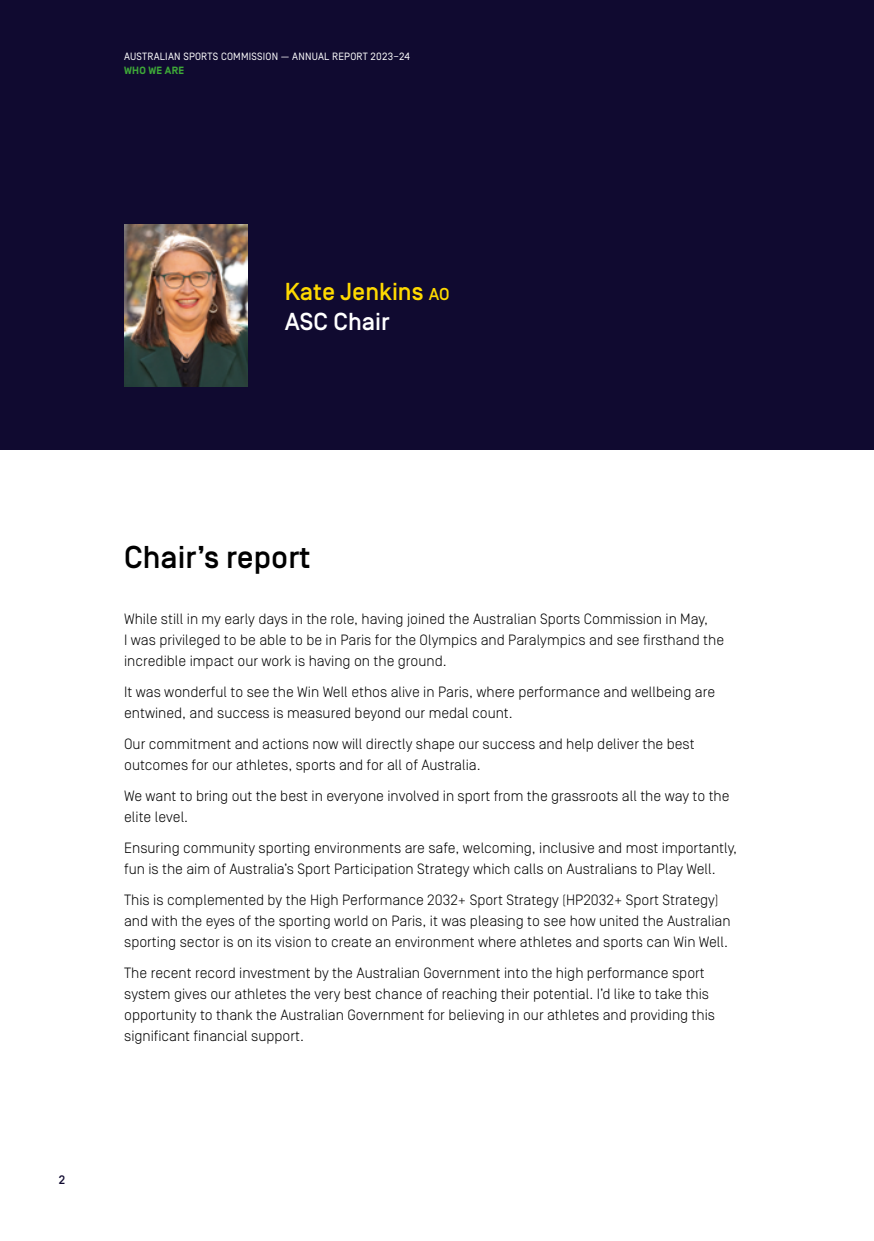
<style>
.page{position:relative;width:874px;height:1241px;background:#fff}
.page>*{position:absolute;margin:0;border:0;box-sizing:border-box;transform-origin:0 0}
.t1{font:500 31.5px "Simplon Norm";color:#000}
.Body_text{font:500 24.5px "Simplon Norm";color:#ffda00}
.Body_text-2{font:500 24.5px "Simplon Norm";color:#fff}
.Body_text-3{font:300 14.88px/21px "Simplon Norm";color:#000}
.t2{font:500 12.25px "Simplon Norm";color:#100a30}
.t3{font:10.5px "Simplon Norm";letter-spacing:.02em;color:#fff}
.t4{font:700 10.5px "Simplon Norm";letter-spacing:.02em;color:#3ea938}
.s1{font-size:17.15px}
</style>
<div class="page">
<div style="left:0;top:0;width:873px;height:449px;background:#100a30"></div>
<img style="left:124px;top:224px;width:123px;height:162px">
<p class="t3" style="left:124px;top:51px;width:287px">AUSTRALIAN SPORTS COMMISSION — ANNUAL REPORT 2023–24</p>
<p class="t4" style="left:124px;top:65px;width:61px">WHO WE ARE</p>
<p class="Body_text" style="left:284px;top:279px;width:166px">Kate Jenkins <span class="s1">ao</span></p>
<p class="Body_text-2" style="left:284px;top:309px;width:106px">ASC Chair</p>
<p class="t2" style="left:59px;top:1172px;width:8px">2</p>
<h2 class="t1" style="left:124px;top:540px;width:188px">Chair’s report</h2>
<p class="Body_text-3" style="left:124px;top:608px;width:601px">While still in my early days in the role, having joined the Australian Sports Commission in May,<br>I was privileged to be able to be in Paris for the Olympics and Paralympics and see firsthand the incredible impact our work is having on the ground.</p>
<p class="Body_text-3" style="left:124px;top:681px;width:592px">It was wonderful to see the Win Well ethos alive in Paris, where performance and wellbeing are entwined, and success is measured beyond our medal count.</p>
<p class="Body_text-3" style="left:124px;top:733px;width:572px">Our commitment and actions now will directly shape our success and help deliver the best outcomes for our athletes, sports and for all of Australia.</p>
<p class="Body_text-3" style="left:124px;top:785px;width:606px">We want to bring out the best in everyone involved in sport from the grassroots all the way to the elite level.</p>
<p class="Body_text-3" style="left:124px;top:837px;width:614px">Ensuring community sporting environments are safe, welcoming, inclusive and most importantly, fun is the aim of Australia’s Sport Participation Strategy which calls on Australians to Play Well.</p>
<p class="Body_text-3" style="left:124px;top:889px;width:607px">This is complemented by the High Performance 2032+ Sport Strategy (HP2032+ Sport Strategy) and with the eyes of the sporting world on Paris, it was pleasing to see how united the Australian sporting sector is on its vision to create an environment where athletes and sports can Win Well.</p>
<p class="Body_text-3" style="left:124px;top:962px;width:592px">The recent record investment by the Australian Government into the high performance sport system gives our athletes the very best chance of reaching their potential. I’d like to take this opportunity to thank the Australian Government for believing in our athletes and providing this significant financial support.</p>
</div>
